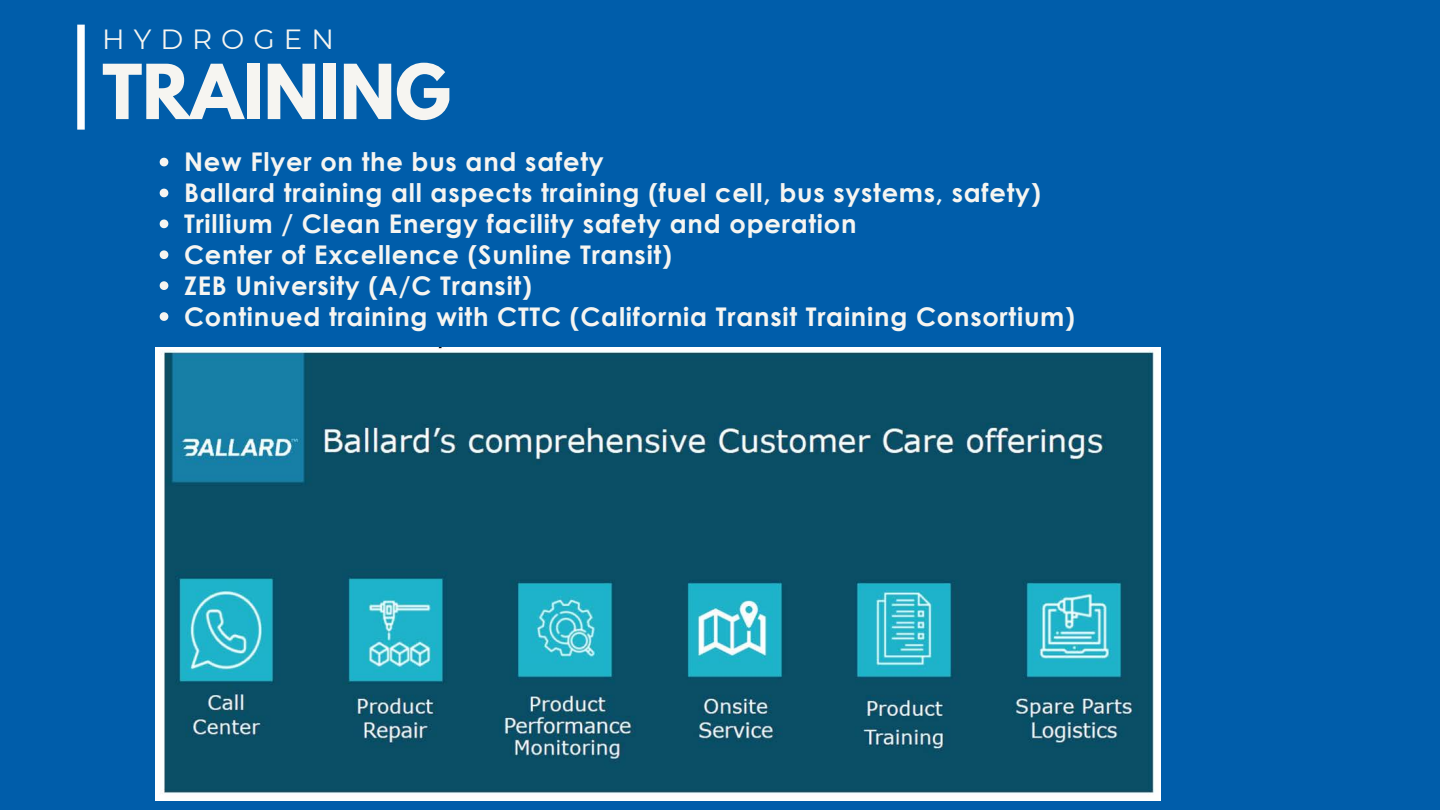
<style>
.page{position:relative;width:1440px;height:810px;background:#005daa}
.page>*{position:absolute;margin:0;border:0;box-sizing:border-box;transform-origin:0 0}
.t1{font:700 67.1px "League Spartan";color:#f6f5f1}
.t2{font:27.7px "Montserrat";letter-spacing:.325em;color:#f6f5f1}
.t3{font:700 25.7px "Century Gothic";letter-spacing:.03em;color:#f6f5f1}
</style>
<div class="page">
<div style="left:77px;top:25px;width:8px;height:105px;background:#fff"></div>
<img style="left:156px;top:348px;width:1004px;height:453px">
<svg style="left:160px;top:158px;width:8px;height:8px"></svg>
<svg style="left:160px;top:189px;width:8px;height:8px"></svg>
<svg style="left:160px;top:220px;width:8px;height:8px"></svg>
<svg style="left:160px;top:250px;width:8px;height:9px"></svg>
<svg style="left:160px;top:281px;width:8px;height:9px"></svg>
<svg style="left:160px;top:312px;width:8px;height:9px"></svg>
<p class="t2" style="left:102px;top:23px;width:233px">HYDROGEN</p>
<p class="t1" style="left:102px;top:59px;width:350px">TRAINING</p>
<p class="t3" style="left:184px;top:145px;width:421px">New Flyer on the bus and safety</p>
<p class="t3" style="left:184px;top:176px;width:858px">Ballard training all aspects training (fuel cell, bus systems, safety)</p>
<p class="t3" style="left:184px;top:207px;width:674px">Trillium / Clean Energy facility safety and operation</p>
<p class="t3" style="left:184px;top:238px;width:489px">Center of Excellence (Sunline Transit)</p>
<p class="t3" style="left:184px;top:269px;width:349px">ZEB University (A/C Transit)</p>
<p class="t3" style="left:184px;top:300px;width:892px">Continued training with CTTC (California Transit Training Consortium)</p>
</div>
